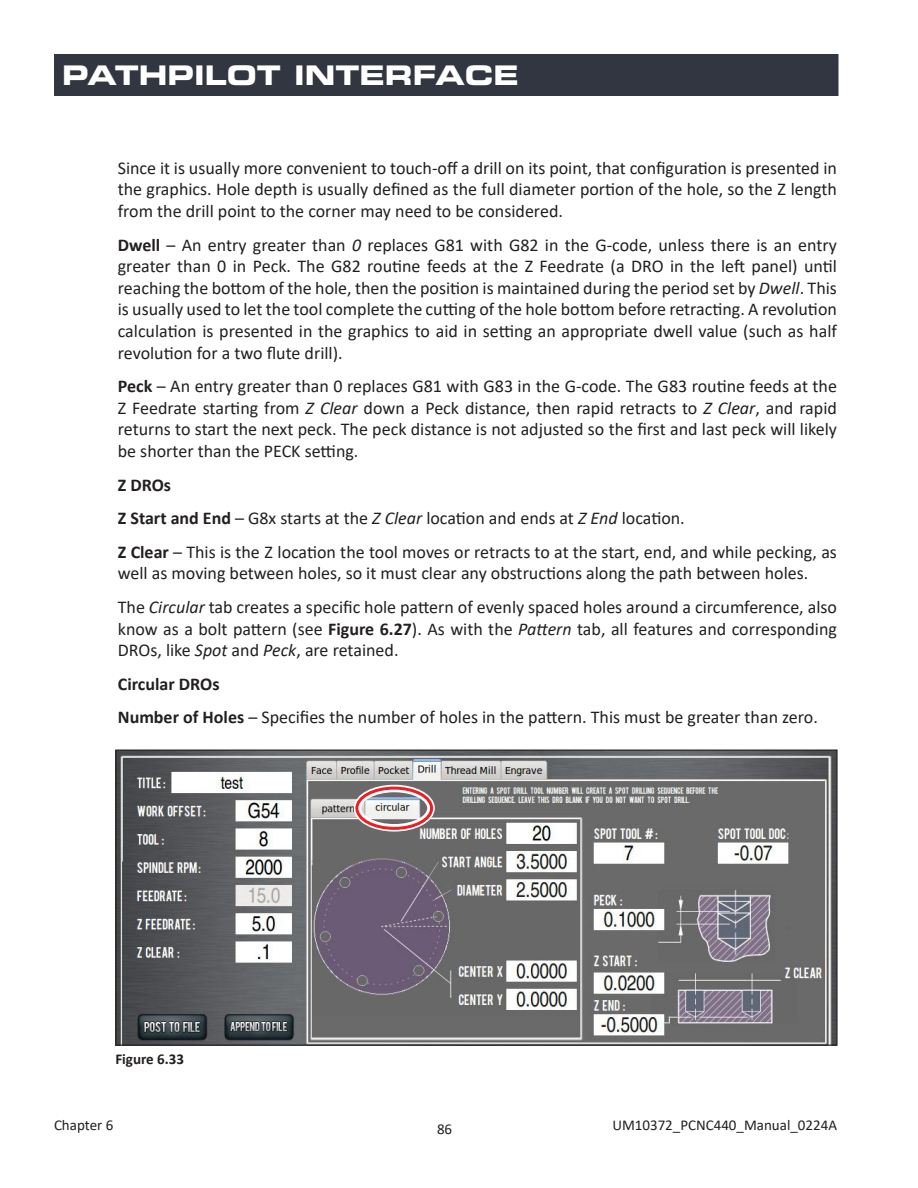
<style>
.page{position:relative;width:918px;height:1188px;background:#fff}
.page>*{position:absolute;margin:0;border:0;box-sizing:border-box;transform-origin:0 0}
.t1{font:27px "Eurostile LT Std Bold Ex 2";color:#fff}
.Body_Text{font:18px/21.6px "Calibri";color:#231f20;text-align:justify}
.Header_Level_3{font:700 18px "Calibri";color:#231f20}
.t2{font:15px "Calibri";color:#231f20}
.t3{font:700 15px "Calibri";color:#231f20}
.s1{font-weight:700}
.s2{font-style:italic}
</style>
<div class="page">
<div style="left:55px;top:55px;width:783px;height:40px;background:#323640"></div>
<div style="left:54px;top:54px;width:784px;height:42px;border:2px solid #323640"></div>
<img style="left:117px;top:752px;width:719px;height:292px">
<div style="left:354px;top:785px;width:81px;height:47px;border:8px solid #fff;border-radius:50%"></div>
<div style="left:355px;top:787px;width:78px;height:43px;border:3px solid #ee1d23;border-radius:50%"></div>
<h1 class="t1" style="left:62px;top:56px;width:53px">PATH</h1>
<h1 class="t1" style="left:167px;top:56px;width:87px">PILOT</h1>
<h1 class="t1" style="left:294px;top:56px;width:26px">INTERFACE</h1>
<p class="Body_Text" style="left:118px;top:156px;width:721px">Since it is usually more convenient to touch-off a drill on its point, that configuration is presented in the graphics. Hole depth is usually defined as the full diameter portion of the hole, so the Z length from the drill point to the corner may need to be considered.</p>
<p class="Body_Text" style="left:118px;top:233px;width:721px"><span class="s1">Dwell</span> – An entry greater than <span class="s2">0</span> replaces G81 with G82 in the G-code, unless there is an entry greater than 0 in Peck. The G82 routine feeds at the Z Feedrate (a DRO in the left panel) until reaching the bottom of the hole, then the position is maintained during the period set by <span class="s2">Dwell</span>. This is usually used to let the tool complete the cutting of the hole bottom before retracting. A revolution calculation is presented in the graphics to aid in setting an appropriate dwell value (such as half revolution for a two flute drill).</p>
<p class="Body_Text" style="left:118px;top:375px;width:721px"><span class="s1">Peck</span> – An entry greater than 0 replaces G81 with G83 in the G-code. The G83 routine feeds at the Z Feedrate starting from <span class="s2">Z Clear</span> down a Peck distance, then rapid retracts to <span class="s2">Z Clear</span>, and rapid returns to start the next peck. The peck distance is not adjusted so the first and last peck will likely be shorter than the PECK setting.</p>
<p class="Header_Level_3" style="left:118px;top:472px;width:55px">Z DROs</p>
<p class="Body_Text" style="left:118px;top:507px;width:569px"><span class="s1">Z Start and End</span> – G8x starts at the <span class="s2">Z Clear</span> location and ends at <span class="s2">Z End</span> location.</p>
<p class="Body_Text" style="left:118px;top:540px;width:721px"><span class="s1">Z Clear</span> – This is the Z location the tool moves or retracts to at the start, end, and while pecking, as well as moving between holes, so it must clear any obstructions along the path between holes.</p>
<p class="Body_Text" style="left:118px;top:596px;width:721px">The <span class="s2">Circular</span> tab creates a specific hole pattern of evenly spaced holes around a circumference, also know as a bolt pattern (see <span class="s1">Figure 6.27</span>). As with the <span class="s2">Pattern</span> tab, all features and corresponding DROs, like <span class="s2">Spot</span> and <span class="s2">Peck</span>, are retained.</p>
<p class="Header_Level_3" style="left:118px;top:671px;width:103px">Circular DROs</p>
<p class="Body_Text" style="left:118px;top:706px;width:702px"><span class="s1">Number of Holes</span> – Specifies the number of holes in the pattern. This must be greater than zero.</p>
<p class="t3" style="left:115px;top:1048px;width:70px">Figure 6.33</p>
<p class="t2" style="left:54px;top:1115px;width:61px">Chapter 6</p>
<p class="t2" style="left:437px;top:1119px;width:17px">86</p>
<p class="t2" style="left:612px;top:1115px;width:226px">UM10372_PCNC440_Manual_0224A</p>
</div>
